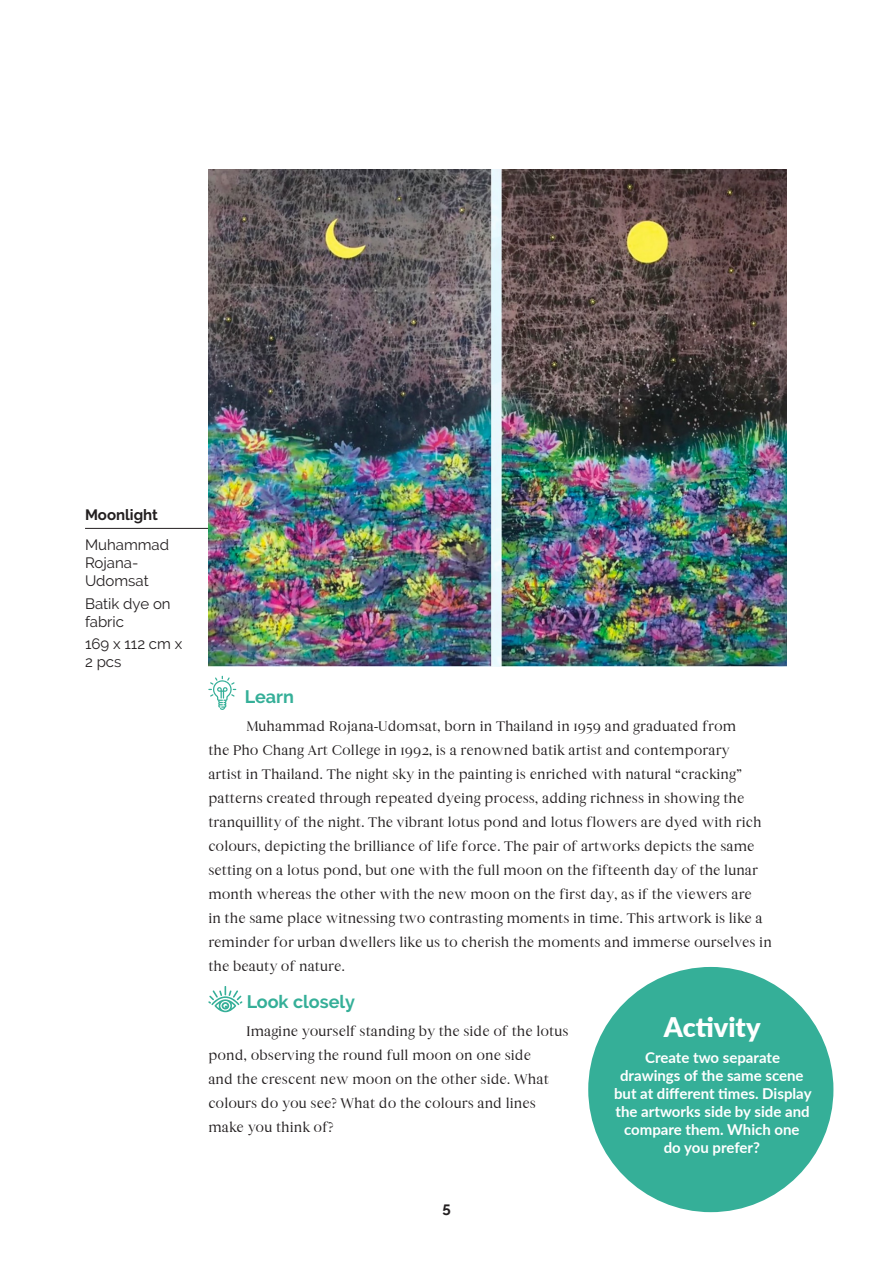
<style>
.page{position:relative;width:893px;height:1263px;background:#fff}
.page>*{position:absolute;margin:0;border:0;box-sizing:border-box;transform-origin:0 0}
.sml_note_til_eng{font:900 27px "Lato";color:#fff}
.sub_eng{font:700 18px "Raleway";color:#35af98}
.text_Eng{font:15px/24px "Maiah Regular Demo";color:#231f20}
.sml_note_eng{font:700 15px/18px "Lato";color:#fff;text-align:center}
.cap_eng{font:15px/18px "Raleway";color:#231f20}
.cap_til_eng{font:700 15px "Raleway";color:#231f20}
</style>
<div class="page">
<div style="left:588px;top:967px;width:245px;height:245px;background:#35af98;border-radius:50%"></div>
<hr style="left:85px;top:528px;width:123px;height:1px;background:#231f20">
<svg style="left:208px;top:676px;width:28px;height:34px"></svg>
<svg style="left:208px;top:986px;width:34px;height:26px"></svg>
<img style="left:208px;top:170px;width:579px;height:497px">
<p class="cap_til_eng" style="left:85px;top:506px;width:74px">Moonlight</p>
<p class="cap_eng" style="left:85px;top:536px;width:86px">Muhammad<br>Rojana-<br>Udomsat</p>
<p class="cap_eng" style="left:85px;top:594px;width:87px">Batik dye on fabric</p>
<p class="cap_eng" style="left:85px;top:634px;width:99px">169 x 112 cm x<br>2 pcs</p>
<p class="sub_eng" style="left:245px;top:686px;width:51px">Learn</p>
<p class="text_Eng" style="left:208px;top:714px;width:565px;text-indent:38px">Muhammad Rojana-Udomsat, born in Thailand in 1959 and graduated from<br>the Pho Chang Art College in 1992, is a renowned batik artist and contemporary<br>artist in Thailand. The night sky in the painting is enriched with natural “cracking” patterns created through repeated dyeing process, adding richness in showing the tranquillity of the night. The vibrant lotus pond and lotus flowers are dyed with rich colours, depicting the brilliance of life force. The pair of artworks depicts the same setting on a lotus pond, but one with the full moon on the fifteenth day of the lunar month whereas the other with the new moon on the first day, as if the viewers are<br>in the same place witnessing two contrasting moments in time. This artwork is like a reminder for urban dwellers like us to cherish the moments and immerse ourselves in the beauty of nature.</p>
<p class="sub_eng" style="left:247px;top:991px;width:110px">Look closely</p>
<p class="text_Eng" style="left:208px;top:1019px;width:362px;text-indent:38px">Imagine yourself standing by the side of the lotus pond, observing the round full moon on one side<br>and the crescent new moon on the other side. What colours do you see? What do the colours and lines make you think of?</p>
<p class="sml_note_til_eng" style="left:664px;top:1007px;width:98px">Activity</p>
<p class="sml_note_eng" style="left:614px;top:1048px;width:199px">Create two separate drawings of the same scene but at different times. Display the artworks side by side and compare them. Which one<br>do you prefer?</p>
<p class="cap_til_eng" style="left:442px;top:1199px;width:10px">5</p>
</div>
